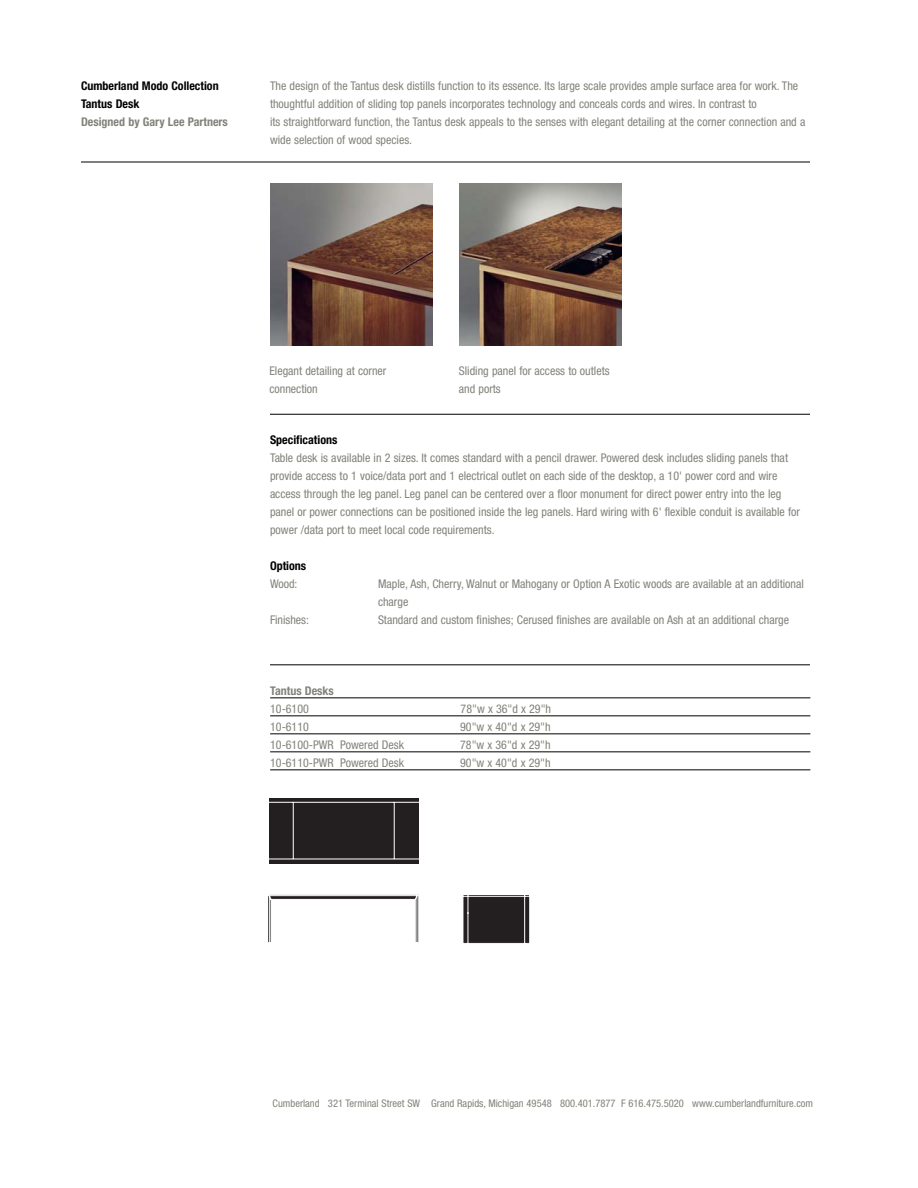
<style>
.page{position:relative;width:918px;height:1188px;background:#fff}
.page>*{position:absolute;margin:0;border:0;box-sizing:border-box;transform-origin:0 0}
.t1{font:condensed 12px/18px "Helvetica Neue";color:#81837a}
.t2{font:700 condensed 12px/18px "Helvetica Neue";color:#000}
.t3{font:700 condensed 12px/18px "Helvetica Neue";color:#81837a}
.t4{font:condensed 10.5px "Helvetica Neue";color:#81837a}
.s1{color:#81837a}
.s2{font-weight:700;color:#000}
.s3{font-weight:400;color:#81837a}
.s4{font-weight:400}
</style>
<div class="page">
<img style="left:270px;top:183px;width:162px;height:162px">
<img style="left:459px;top:183px;width:162px;height:162px">
<hr style="left:81px;top:162px;width:729px;height:1px;background:#000">
<hr style="left:270px;top:414px;width:540px;height:1px;background:#000">
<hr style="left:270px;top:665px;width:540px;height:1px;background:#000">
<svg style="left:463px;top:895px;width:67px;height:49px;background:#363233"></svg>
<hr style="left:270px;top:698px;width:540px;height:1px;background:#000">
<hr style="left:270px;top:716px;width:540px;height:1px;background:#000">
<hr style="left:270px;top:734px;width:540px;height:1px;background:#000">
<hr style="left:270px;top:752px;width:540px;height:1px;background:#000">
<hr style="left:270px;top:770px;width:540px;height:1px;background:#000">
<svg style="left:268px;top:894px;width:151px;height:49px"></svg>
<div style="left:269px;top:798px;width:150px;height:66px;background:#231f20"></div>
<hr style="left:394px;top:802px;width:1px;height:57px;background:#fff">
<hr style="left:293px;top:802px;width:1px;height:57px;background:#fff">
<hr style="left:269px;top:859px;width:150px;height:1px;background:#fff">
<hr style="left:269px;top:802px;width:150px;height:1px;background:#fff">
<p class="t2" style="left:81px;top:78px;width:148px">Cumberland Modo Collection<br>Tantus Desk<br><span class="s1">Designed by Gary Lee Partners</span></p>
<p class="t1" style="left:270px;top:78px;width:537px">The design of the Tantus desk distills function to its essence. Its large scale provides ample surface area for work. The thoughtful addition of sliding top panels incorporates technology and conceals cords and wires. In contrast to<br>its straightforward function, the Tantus desk appeals to the senses with elegant detailing at the corner connection and a wide selection of wood species.</p>
<p class="t1" style="left:269px;top:363px;width:119px">Elegant detailing at corner connection</p>
<p class="t1" style="left:459px;top:363px;width:152px">Sliding panel for access to outlets and ports</p>
<p class="t1" style="left:270px;top:432px;width:532px"><span class="s2">Specifications<br></span>Table desk is available in 2 sizes. It comes standard with a pencil drawer. Powered desk includes sliding panels that provide access to 1 voice/data port and 1 electrical outlet on each side of the desktop, a 10' power cord and wire access through the leg panel. Leg panel can be centered over a floor monument for direct power entry into the leg panel or power connections can be positioned inside the leg panels. Hard wiring with 6' flexible conduit is available for power /data port to meet local code requirements.</p>
<p class="t2" style="left:270px;top:558px;width:38px">Options<br><span class="s3">Wood:</span></p>
<p class="t1" style="left:378px;top:576px;width:427px">Maple, Ash, Cherry, Walnut or Mahogany or Option A Exotic woods are available at an additional charge</p>
<p class="t1" style="left:270px;top:612px;width:41px">Finishes:</p>
<p class="t1" style="left:378px;top:612px;width:413px">Standard and custom finishes; Cerused finishes are available on Ash at an additional charge</p>
<p class="t3" style="left:270px;top:683px;width:65px">Tantus Desks<br><span class="s4">10-6100</span></p>
<p class="t1" style="left:461px;top:701px;width:92px">78"w x 36"d x 29"h</p>
<p class="t1" style="left:270px;top:719px;width:40px">10-6110</p>
<p class="t1" style="left:460px;top:719px;width:92px">90"w x 40"d x 29"h</p>
<p class="t1" style="left:270px;top:737px;width:135px">10-6100-PWR Powered Desk</p>
<p class="t1" style="left:460px;top:737px;width:92px">78"w x 36"d x 29"h</p>
<p class="t1" style="left:270px;top:755px;width:135px">10-6110-PWR Powered Desk</p>
<p class="t1" style="left:460px;top:755px;width:92px">90"w x 40"d x 29"h</p>
<p class="t4" style="left:273px;top:1099px;width:542px">Cumberland 321 Terminal Street SW Grand Rapids, Michigan 49548 800.401.7877 F 616.475.5020 www.cumberlandfurniture.com</p>
</div>
